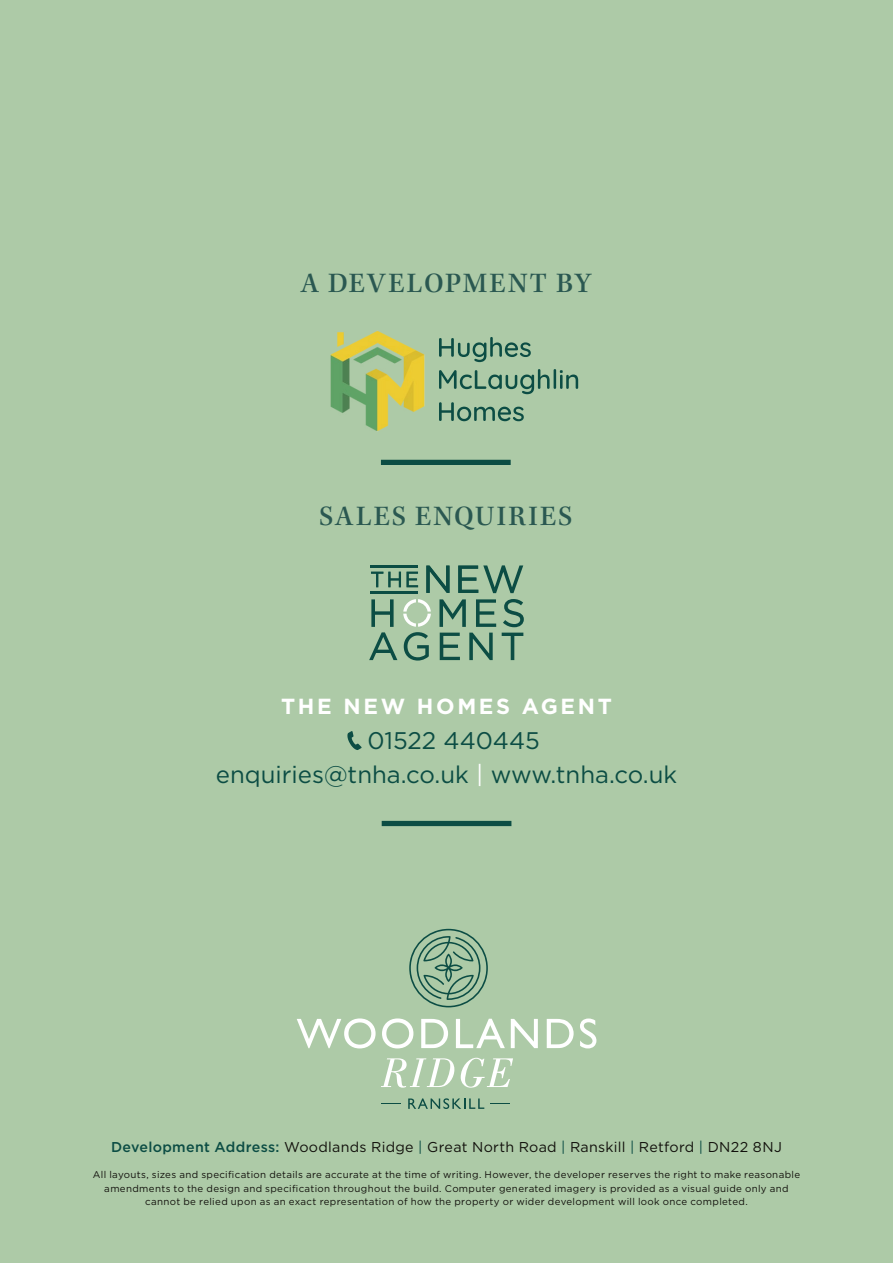
<style>
.page{position:relative;width:893px;height:1263px;background:#adcaa7}
.page>*{position:absolute;margin:0;border:0;box-sizing:border-box;transform-origin:0 0}
.t1{font:500 28.8px "Kepler Std";letter-spacing:.07em;color:#2a5851}
.t2{font:24px/35px "Gotham";color:#0c4d44}
.t3{font:700 21.9px "Gotham";letter-spacing:.12em;color:#fff}
.t4{font:14.25px "Gotham";letter-spacing:.02em;color:#12110c}
.t5{font:9.75px/13.5px "Gotham";letter-spacing:.035em;color:#12110c;text-align:center}
.s1{color:#fff}
.s2{font-weight:500;color:#0c4d44}
.s3{color:#0c4d44}
</style>
<div class="page">
<svg style="left:439px;top:599px;width:27px;height:28px"></svg>
<svg style="left:476px;top:599px;width:20px;height:28px"></svg>
<svg style="left:503px;top:599px;width:21px;height:28px"></svg>
<svg style="left:369px;top:599px;width:28px;height:61px"></svg>
<svg style="left:440px;top:633px;width:20px;height:27px"></svg>
<svg style="left:469px;top:633px;width:24px;height:27px"></svg>
<svg style="left:502px;top:633px;width:21px;height:27px"></svg>
<svg style="left:371px;top:572px;width:47px;height:15px"></svg>
<svg style="left:426px;top:565px;width:24px;height:28px"></svg>
<svg style="left:458px;top:565px;width:65px;height:28px"></svg>
<hr style="left:371px;top:565px;width:47px;height:2px;background:#0c4d44">
<hr style="left:371px;top:591px;width:47px;height:2px;background:#0c4d44">
<svg style="left:403px;top:599px;width:28px;height:61px"></svg>
<div style="left:382px;top:821px;width:129px;height:5px;background:#0c4d44"></div>
<div style="left:381px;top:460px;width:130px;height:5px;background:#0c4d44"></div>
<svg style="left:347px;top:731px;width:15px;height:19px"></svg>
<svg style="left:297px;top:1018px;width:79px;height:30px"></svg>
<svg style="left:382px;top:1018px;width:31px;height:30px"></svg>
<svg style="left:421px;top:1019px;width:27px;height:29px"></svg>
<svg style="left:456px;top:1019px;width:49px;height:29px"></svg>
<svg style="left:511px;top:1019px;width:27px;height:29px"></svg>
<svg style="left:547px;top:1019px;width:27px;height:29px"></svg>
<svg style="left:580px;top:1018px;width:16px;height:30px"></svg>
<svg style="left:381px;top:1058px;width:73px;height:30px"></svg>
<svg style="left:461px;top:1058px;width:52px;height:30px"></svg>
<svg style="left:408px;top:1098px;width:76px;height:11px"></svg>
<svg style="left:491px;top:1103px;width:19px;height:1px"></svg>
<svg style="left:381px;top:1103px;width:20px;height:1px"></svg>
<svg style="left:409px;top:929px;width:79px;height:78px"></svg>
<img style="left:330px;top:331px;width:95px;height:100px">
<svg style="left:439px;top:337px;width:92px;height:25px"></svg>
<svg style="left:439px;top:369px;width:139px;height:25px"></svg>
<svg style="left:439px;top:402px;width:85px;height:19px"></svg>
<h1 class="t1" style="left:301px;top:267px;width:292px">A DEVELOPMENT BY</h1>
<h1 class="t1" style="left:319px;top:499px;width:255px">SALES ENQUIRIES</h1>
<h3 class="t3" style="left:281px;top:691px;width:332px">THE NEW HOMES AGENT</h3>
<h2 class="t2" style="left:216px;top:722px;width:463px;text-indent:152px">01522 440445 enquiries@tnha.co.uk <span class="s1">|</span> www.tnha.co.uk</h2>
<h3 class="t4" style="left:111px;top:1138px;width:672px"><span class="s2">Development Address:</span> Woodlands Ridge <span class="s3">|</span> Great North Road <span class="s3">|</span> Ranskill <span class="s3">|</span> Retford <span class="s3">|</span> DN22 8NJ</h3>
<p class="t5" style="left:93px;top:1168px;width:709px">All layouts, sizes and specification details are accurate at the time of writing. However, the developer reserves the right to make reasonable amendments to the design and specification throughout the build. Computer generated imagery is provided as a visual guide only and cannot be relied upon as an exact representation of how the property or wider development will look once completed.</p>
</div>
